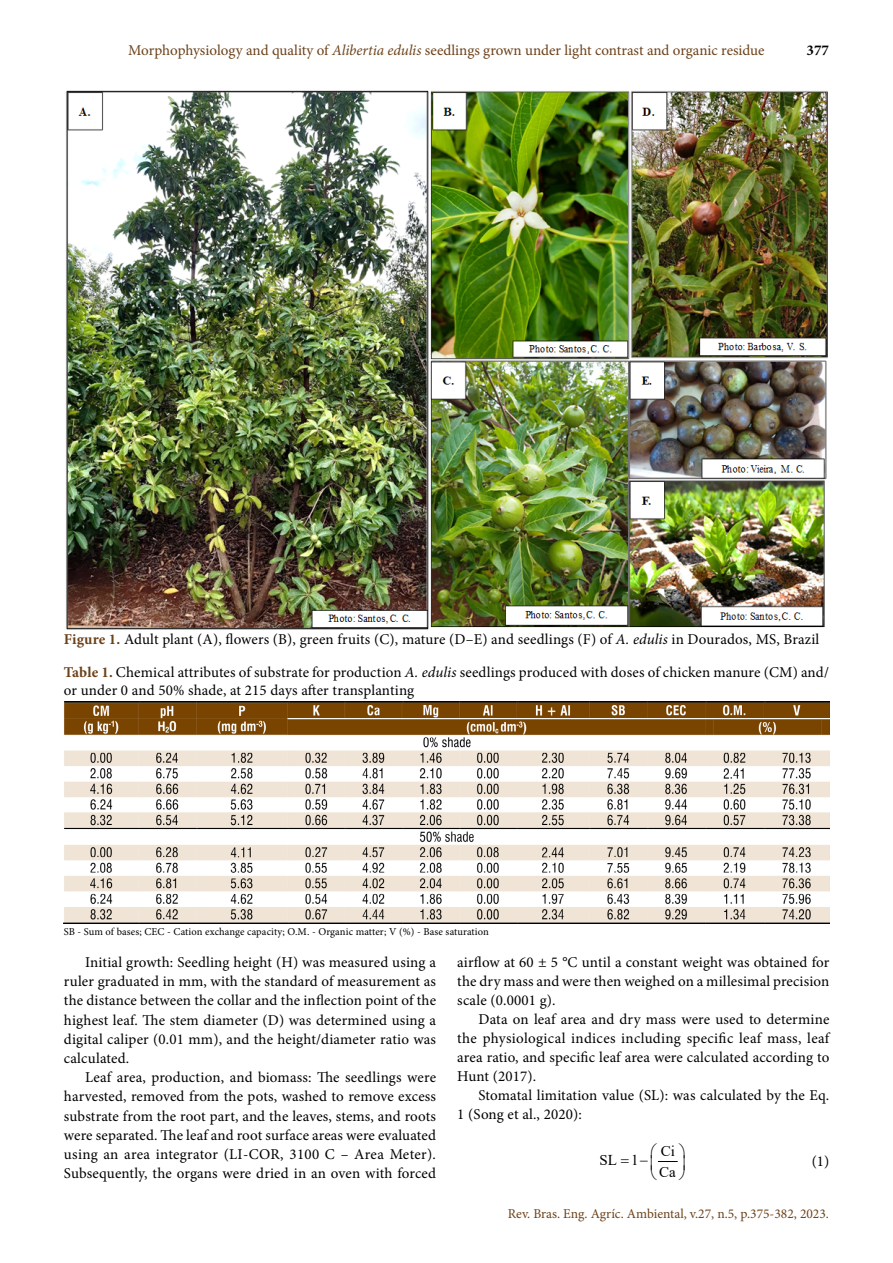
<style>
.page{position:relative;width:893px;height:1263px;background:#fff}
.page>*{position:absolute;margin:0;border:0;box-sizing:border-box;transform-origin:0 0}
.t1{font:15px/19.2px "Minion Pro";letter-spacing:.01em;color:#000;text-align:justify}
.t2{font:15px "Minion Pro";color:#6c4119}
.t3{font:15px "Times New Roman";color:#000}
.t4{font:700 15px "Minion Pro";color:#000}
.t5{font:13.5px "Minion Pro";color:#6c4119}
.t6{font:10.5px "Minion Pro";letter-spacing:.01em;color:#000}
.s1{font-style:italic}
.s2{font-weight:700;color:#6c4119}
</style>
<div class="page">
<img style="left:66px;top:90px;width:762px;height:539px">
<img style="left:64px;top:702px;width:765px;height:221px">
<svg style="left:657px;top:1161px;width:21px;height:1px"></svg>
<p class="t2" style="left:128px;top:40px;width:638px">Morphophysiology and quality of <span class="s1">Alibertia edulis</span> seedlings grown under light contrast and organic residue</p>
<p class="t4" style="left:806px;top:40px;width:24px">377</p>
<p class="t1" style="left:64px;top:624px;width:767px;line-height:32.1px"><span class="s2">Figure 1.</span> Adult plant (A), flowers (B), green fruits (C), mature (D–E) and seedlings (F) of <span class="s1">A. edulis</span> in Dourados, MS, Brazil<br><span class="s2">Table 1.</span> Chemical attributes of substrate for production <span class="s1">A. edulis</span> seedlings produced with doses of chicken manure (CM) and/</p>
<p class="t1" style="left:64px;top:681px;width:352px">or under 0 and 50% shade, at 215 days after transplanting</p>
<p class="t6" style="left:64px;top:924px;width:427px">SB - Sum of bases; CEC - Cation exchange capacity; O.M. - Organic matter; V (%) - Base saturation</p>
<p class="t1" style="left:64px;top:953px;width:374px;text-indent:21px">Initial growth: Seedling height (H) was measured using a ruler graduated in mm, with the standard of measurement as the distance between the collar and the inflection point of the highest leaf. The stem diameter (D) was determined using a digital caliper (0.01 mm), and the height/diameter ratio was calculated.</p>
<p class="t1" style="left:64px;top:1068px;width:374px;text-indent:21px">Leaf area, production, and biomass: The seedlings were harvested, removed from the pots, washed to remove excess substrate from the root part, and the leaves, stems, and roots were separated. The leaf and root surface areas were evaluated using an area integrator (LI-COR, 3100 C – Area Meter).<br>Subsequently, the organs were dried in an oven with forced</p>
<p class="t1" style="left:457px;top:953px;width:374px">airflow at 60 ± 5 °C until a constant weight was obtained for the dry mass and were then weighed on a millesimal precision scale (0.0001 g).</p>
<p class="t1" style="left:457px;top:1010px;width:374px;text-indent:21px">Data on leaf area and dry mass were used to determine the physiological indices including specific leaf mass, leaf area ratio, and specific leaf area were calculated according to Hunt (2017).</p>
<p class="t1" style="left:457px;top:1085px;width:374px;text-indent:21px">Stomatal limitation value (SL): was calculated by the Eq.<br>1 (Song et al., 2020):</p>
<p class="t3" style="left:599px;top:1150px;width:50px">SL 1−</p>
<p class="t3" style="left:661px;top:1140px;width:16px">Ci</p>
<p class="t3" style="left:659px;top:1161px;width:18px">Ca</p>
<p class="t1" style="left:812px;top:1152px;width:19px">(1)</p>
<p class="t5" style="left:508px;top:1204px;width:323px">Rev. Bras. Eng. Agríc. Ambiental, v.27, n.5, p.375-382, 2023.</p>
</div>
